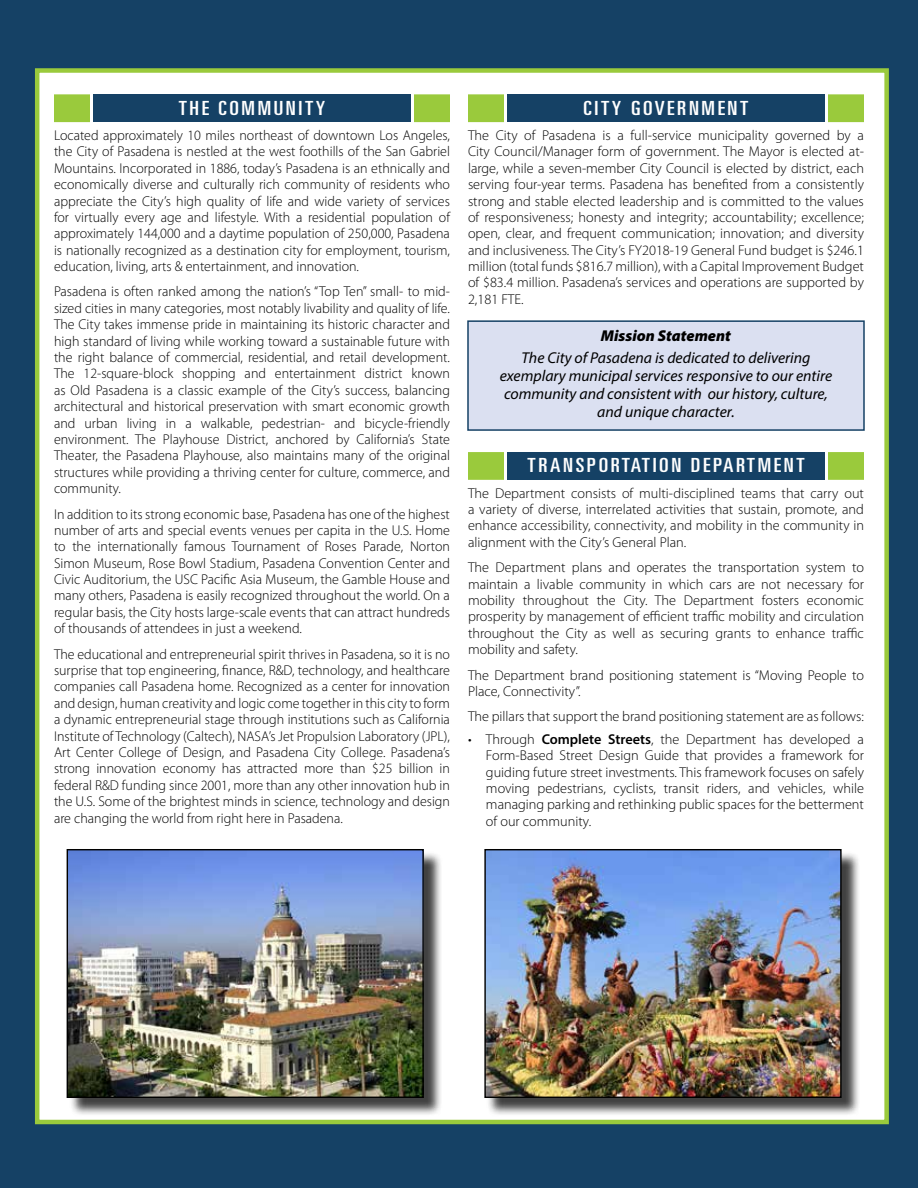
<style>
.page{position:relative;width:918px;height:1188px;background:#154165}
.page>*{position:absolute;margin:0;border:0;box-sizing:border-box;transform-origin:0 0}
.t1{font:ultra-condensed 19.5px "Univers LT Std";letter-spacing:.11em;color:#fff;scale:1.2 1}
.t2{font:italic 15.75px/18.1px "Myriad Pro";color:#000;text-align:center}
.t3{font:italic 900 15.75px "Myriad Pro";color:#000}
.t4{font:300 14.25px/16.4px "Myriad Pro";color:#000;text-align:justify}
.s1{font-weight:600}
</style>
<div class="page">
<div style="left:35px;top:68px;width:854px;height:1056px;background:#fff;border:4px solid #9aca3c"></div>
<div style="left:69px;top:851px;width:374px;height:266px;background:#000;opacity:.75"></div>
<img style="left:69px;top:851px;width:353px;height:245px">
<div style="left:67px;top:849px;width:357px;height:249px;border:1px solid #000"></div>
<div style="left:487px;top:851px;width:373px;height:266px;background:#000;opacity:.75"></div>
<img style="left:486px;top:851px;width:354px;height:245px">
<div style="left:484px;top:849px;width:358px;height:249px;border:1px solid #000"></div>
<div style="left:93px;top:94px;width:318px;height:28px;background:#154165"></div>
<div style="left:54px;top:94px;width:36px;height:28px;background:#9aca3c"></div>
<div style="left:414px;top:94px;width:36px;height:28px;background:#9aca3c"></div>
<div style="left:467px;top:320px;width:398px;height:111px;background:#dbe0f1;border:2px solid #154165"></div>
<div style="left:507px;top:94px;width:318px;height:28px;background:#154165"></div>
<div style="left:468px;top:94px;width:36px;height:28px;background:#9aca3c"></div>
<div style="left:828px;top:94px;width:36px;height:28px;background:#9aca3c"></div>
<div style="left:507px;top:452px;width:318px;height:28px;background:#154165"></div>
<div style="left:468px;top:452px;width:36px;height:28px;background:#9aca3c"></div>
<div style="left:828px;top:452px;width:36px;height:28px;background:#9aca3c"></div>
<h1 class="t1" style="left:179px;top:97px;width:124px">THE COMMUNITY</h1>
<p class="t4" style="left:54px;top:127px;width:398px">Located approximately 10 miles northeast of downtown Los Angeles, the City of Pasadena is nestled at the west foothills of the San Gabriel Mountains. Incorporated in 1886, today’s Pasadena is an ethnically and economically diverse and culturally rich community of residents who appreciate the City’s high quality of life and wide variety of services for virtually every age and lifestyle. With a residential population of approximately 144,000 and a daytime population of 250,000, Pasadena is nationally recognized as a destination city for employment, tourism, education, living, arts &amp; entertainment, and innovation.</p>
<p class="t4" style="left:54px;top:283px;width:398px">Pasadena is often ranked among the nation’s “Top Ten” small- to mid&shy;sized cities in many categories, most notably livability and quality of life.<br>The City takes immense pride in maintaining its historic character and high standard of living while working toward a sustainable future with the right balance of commercial, residential, and retail development.<br>The 12-square-block shopping and entertainment district known as Old Pasadena is a classic example of the City’s success, balancing architectural and historical preservation with smart economic growth and urban living in a walkable, pedestrian- and bicycle-friendly environment. The Playhouse District, anchored by California’s State Theater, the Pasadena Playhouse, also maintains many of the original structures while providing a thriving center for culture, commerce, and community.</p>
<p class="t4" style="left:54px;top:505px;width:398px">In addition to its strong economic base, Pasadena has one of the highest number of arts and special events venues per capita in the U.S. Home to the internationally famous Tournament of Roses Parade, Norton Simon Museum, Rose Bowl Stadium, Pasadena Convention Center and Civic Auditorium, the USC Pacific Asia Museum, the Gamble House and many others, Pasadena is easily recognized throughout the world. On a regular basis, the City hosts large-scale events that can attract hundreds of thousands of attendees in just a weekend.</p>
<p class="t4" style="left:54px;top:646px;width:398px">The educational and entrepreneurial spirit thrives in Pasadena, so it is no surprise that top engineering, finance, R&amp;D, technology, and healthcare companies call Pasadena home. Recognized as a center for innovation and design, human creativity and logic come together in this city to form a dynamic entrepreneurial stage through institutions such as California Institute of Technology (Caltech), NASA’s Jet Propulsion Laboratory (JPL), Art Center College of Design, and Pasadena City College. Pasadena’s strong innovation economy has attracted more than $25 billion in federal R&amp;D funding since 2001, more than any other innovation hub in the U.S. Some of the brightest minds in science, technology and design are changing the world from right here in Pasadena.</p>
<h1 class="t1" style="left:584px;top:97px;width:139px">CITY GOVERNMENT</h1>
<p class="t4" style="left:468px;top:127px;width:398px">The City of Pasadena is a full-service municipality governed by a City Council/Manager form of government. The Mayor is elected at&shy;large, while a seven-member City Council is elected by district, each serving four-year terms. Pasadena has benefited from a consistently strong and stable elected leadership and is committed to the values of responsiveness; honesty and integrity; accountability; excellence; open, clear, and frequent communication; innovation; and diversity and inclusiveness. The City’s FY2018-19 General Fund budget is $246.1 million (total funds $816.7 million), with a Capital Improvement Budget of $83.4 million. Pasadena’s services and operations are supported by 2,181 FTE.</p>
<p class="t3" style="left:601px;top:326px;width:132px">Mission Statement</p>
<p class="t2" style="left:500px;top:348px;width:334px">The City of Pasadena is dedicated to delivering exemplary municipal services responsive to our entire community and consistent with our history, culture, and unique character.</p>
<h1 class="t1" style="left:528px;top:454px;width:232px">TRANSPORTATION DEPARTMENT</h1>
<p class="t4" style="left:468px;top:485px;width:398px">The Department consists of multi-disciplined teams that carry out a variety of diverse, interrelated activities that sustain, promote, and enhance accessibility, connectivity, and mobility in the community in alignment with the City’s General Plan.</p>
<p class="t4" style="left:468px;top:559px;width:398px">The Department plans and operates the transportation system to maintain a livable community in which cars are not necessary for mobility throughout the City. The Department fosters economic prosperity by management of efficient traffic mobility and circulation throughout the City as well as securing grants to enhance traffic mobility and safety.</p>
<p class="t4" style="left:468px;top:667px;width:398px">The Department brand positioning statement is “Moving People to<br>Place, Connectivity”.</p>
<p class="t4" style="left:468px;top:708px;width:398px">The pillars that support the brand positioning statement are as follows:</p>
<p class="t4" style="left:486px;top:731px;width:380px;text-indent:-18px">• Through <span class="s1">Complete Streets</span>, the Department has developed a Form-Based Street Design Guide that provides a framework for guiding future street investments. This framework focuses on safely moving pedestrians, cyclists, transit riders, and vehicles, while managing parking and rethinking public spaces for the betterment of our community.</p>
</div>
